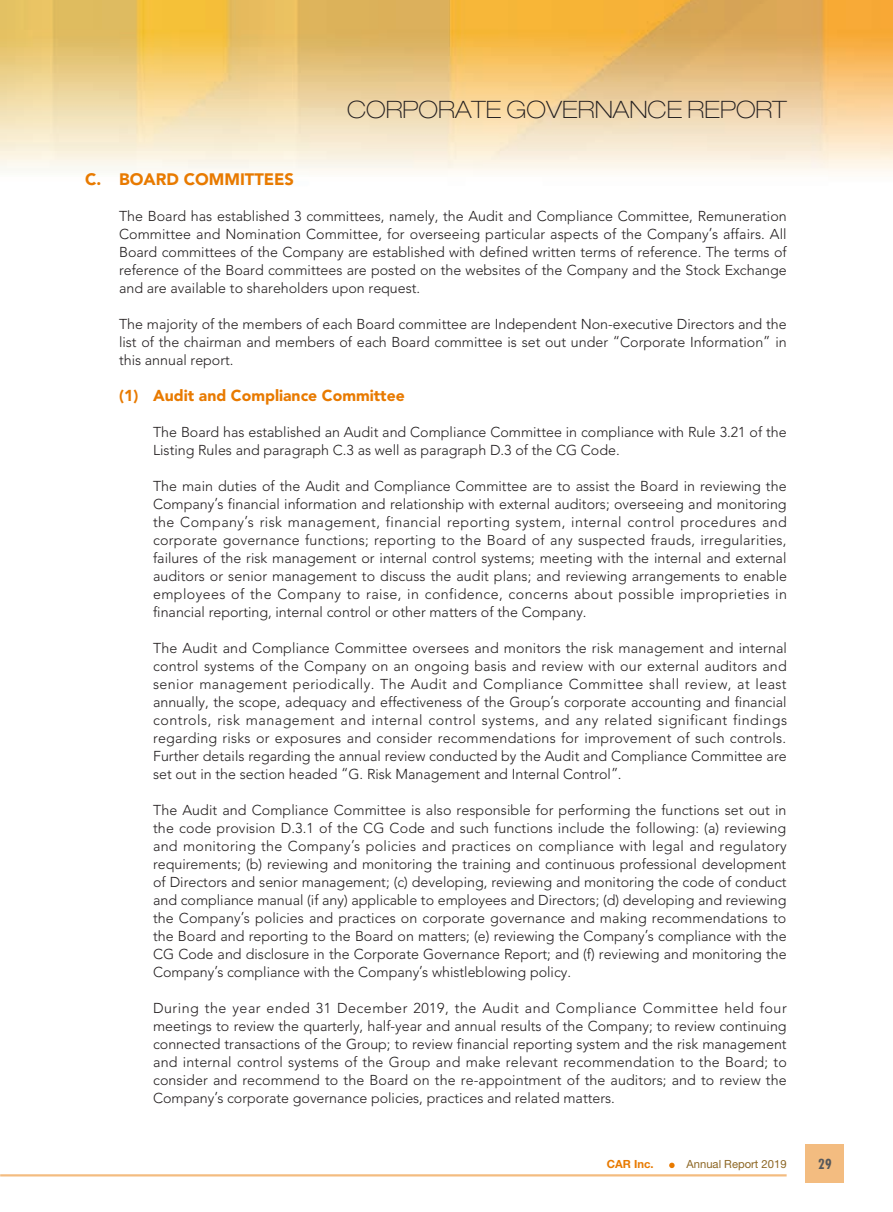
<style>
.page{position:relative;width:893px;height:1212px;background:#fff}
.page>*{position:absolute;margin:0;border:0;box-sizing:border-box;transform-origin:0 0}
.t1{font:100 expanded 24px "Helvetica Neue LT Std";color:#231f20}
.t2{font:900 16.5px "Avenir LT Std";color:#e87a00}
.t3{font:900 15.75px "Avenir LT Std";color:#e87a00}
.t4{font:300 14.25px/18px "Avenir LT Std";color:#231f20;text-align:justify}
.t5{font:700 condensed 13.5px "Futura Std";color:#57585a}
.t6{font:11.25px "Helvetica Neue LT Std";color:#8d6725}
.t7{font:700 11.25px "Helvetica Neue LT Std";color:#e87a00}
</style>
<div class="page">
<img style="left:0;top:0;width:893px;height:1183px">
<hr style="left:0;top:1174px;width:787px;height:2px;background:#e87a00">
<div style="left:806px;top:1144px;width:38px;height:39px;background:#f3bc80"></div>
<svg style="left:669px;top:1162px;width:6px;height:6px"></svg>
<h1 class="t1" style="left:347px;top:95px;width:441px">CORPORATE GOVERNANCE REPORT</h1>
<p class="t2" style="left:85px;top:169px;width:211px">C. BOARD COMMITTEES</p>
<p class="t4" style="left:119px;top:207px;width:669px">The Board has established 3 committees, namely, the Audit and Compliance Committee, Remuneration Committee and Nomination Committee, for overseeing particular aspects of the Company’s affairs. All Board committees of the Company are established with defined written terms of reference. The terms of reference of the Board committees are posted on the websites of the Company and the Stock Exchange and are available to shareholders upon request.</p>
<p class="t4" style="left:119px;top:315px;width:669px">The majority of the members of each Board committee are Independent Non-executive Directors and the list of the chairman and members of each Board committee is set out under “Corporate Information” in this annual report.</p>
<p class="t3" style="left:119px;top:386px;width:287px">(1) Audit and Compliance Committee</p>
<p class="t4" style="left:153px;top:423px;width:635px">The Board has established an Audit and Compliance Committee in compliance with Rule 3.21 of the<br>Listing Rules and paragraph C.3 as well as paragraph D.3 of the CG Code.</p>
<p class="t4" style="left:153px;top:477px;width:635px">The main duties of the Audit and Compliance Committee are to assist the Board in reviewing the Company’s financial information and relationship with external auditors; overseeing and monitoring the Company’s risk management, financial reporting system, internal control procedures and corporate governance functions; reporting to the Board of any suspected frauds, irregularities, failures of the risk management or internal control systems; meeting with the internal and external auditors or senior management to discuss the audit plans; and reviewing arrangements to enable employees of the Company to raise, in confidence, concerns about possible improprieties in financial reporting, internal control or other matters of the Company.</p>
<p class="t4" style="left:153px;top:639px;width:635px">The Audit and Compliance Committee oversees and monitors the risk management and internal control systems of the Company on an ongoing basis and review with our external auditors and senior management periodically. The Audit and Compliance Committee shall review, at least annually, the scope, adequacy and effectiveness of the Group’s corporate accounting and financial controls, risk management and internal control systems, and any related significant findings regarding risks or exposures and consider recommendations for improvement of such controls.<br>Further details regarding the annual review conducted by the Audit and Compliance Committee are set out in the section headed “G. Risk Management and Internal Control”.</p>
<p class="t4" style="left:153px;top:801px;width:635px">The Audit and Compliance Committee is also responsible for performing the functions set out in the code provision D.3.1 of the CG Code and such functions include the following: (a) reviewing and monitoring the Company’s policies and practices on compliance with legal and regulatory requirements; (b) reviewing and monitoring the training and continuous professional development of Directors and senior management; (c) developing, reviewing and monitoring the code of conduct and compliance manual (if any) applicable to employees and Directors; (d) developing and reviewing the Company’s policies and practices on corporate governance and making recommendations to the Board and reporting to the Board on matters; (e) reviewing the Company’s compliance with the CG Code and disclosure in the Corporate Governance Report; and (f) reviewing and monitoring the Company’s compliance with the Company’s whistleblowing policy.</p>
<p class="t4" style="left:153px;top:999px;width:635px">During the year ended 31 December 2019, the Audit and Compliance Committee held four meetings to review the quarterly, half-year and annual results of the Company; to review continuing connected transactions of the Group; to review financial reporting system and the risk management and internal control systems of the Group and make relevant recommendation to the Board; to consider and recommend to the Board on the re-appointment of the auditors; and to review the Company’s corporate governance policies, practices and related matters.</p>
<p class="t7" style="left:607px;top:1157px;width:48px">CAR Inc.</p>
<p class="t6" style="left:687px;top:1157px;width:102px">Annual Report 2019</p>
<p class="t5" style="left:818px;top:1155px;width:15px">29</p>
</div>
